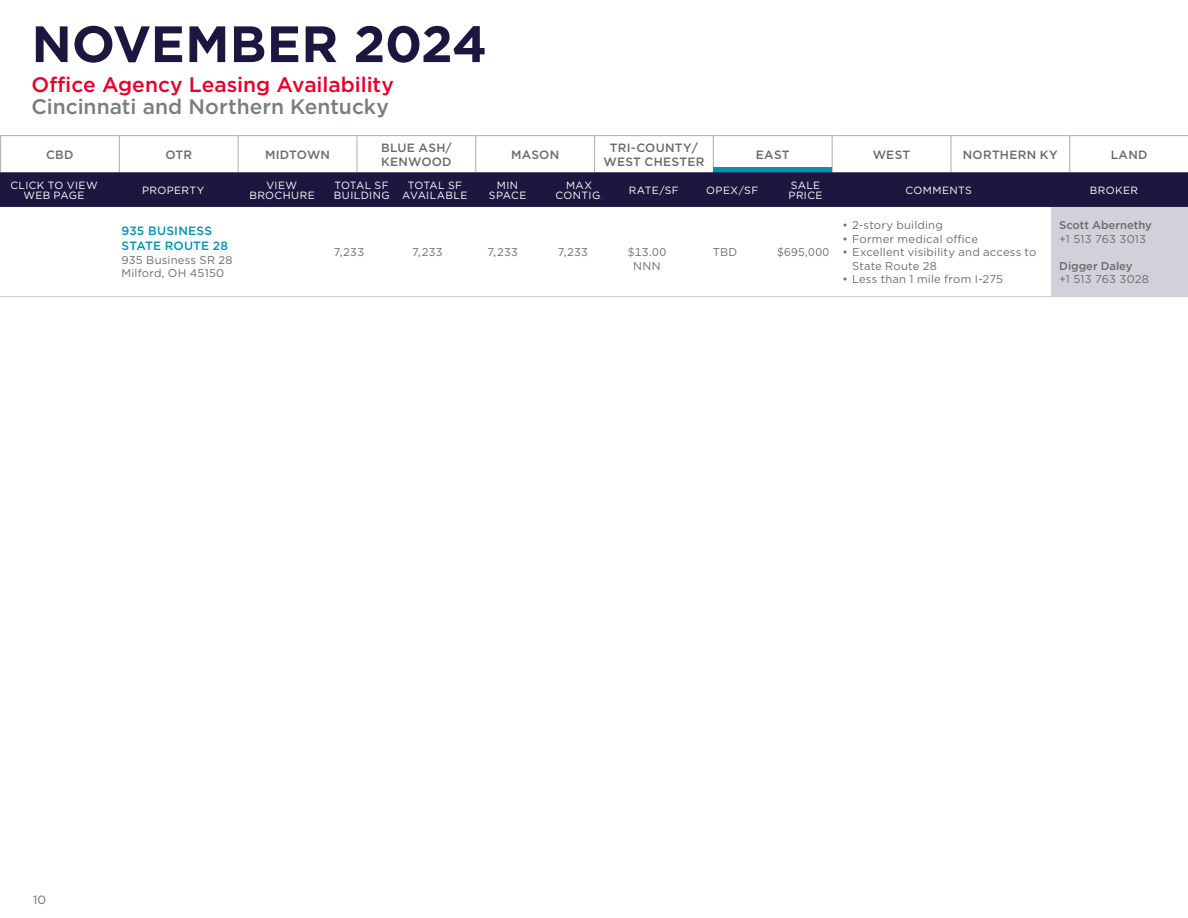
<style>
.page{position:relative;width:1188px;height:918px;background:#fff}
.page>*{position:absolute;margin:0;border:0;box-sizing:border-box;transform-origin:0 0}
.t1{font:700 51px "Gotham";letter-spacing:-.005em;color:#1d1740}
.t2{font:500 21px "Gotham";color:#e4002b}
.t3{font:500 21px "Gotham";color:#7a7d7f}
.t4{font:500 12px/13.5px "Gotham";letter-spacing:.02em;color:#696b6b}
.t5{font:500 12px/15px "Gotham";letter-spacing:.02em;color:#0093b2}
.t6{font:12px "Gotham";color:#696b6b}
.t7{font:11.25px/13.5px "Gotham";letter-spacing:.02em;color:#6a6c6d}
.t8{font:500 11.25px "Gotham";color:#696b6b}
.t9{font:11.25px "Gotham";letter-spacing:.02em;color:#696b6b}
.t10{font:10.5px/10.5px "Gotham";letter-spacing:.035em;color:#fff;text-align:center}
.s1{color:#55575a}
</style>
<div class="page">
<div style="left:1051px;top:207px;width:137px;height:90px;background:#d2d1d9"></div>
<hr style="left:0;top:296px;width:108px;height:1px;background:#cfd1d2">
<hr style="left:108px;top:296px;width:157px;height:1px;background:#cfd1d2">
<hr style="left:842px;top:296px;width:209px;height:1px;background:#cfd1d2">
<hr style="left:310px;top:296px;width:77px;height:1px;background:#cfd1d2">
<hr style="left:387px;top:296px;width:81px;height:1px;background:#cfd1d2">
<hr style="left:468px;top:296px;width:70px;height:1px;background:#cfd1d2">
<hr style="left:538px;top:296px;width:70px;height:1px;background:#cfd1d2">
<hr style="left:608px;top:296px;width:78px;height:1px;background:#cfd1d2">
<hr style="left:686px;top:296px;width:78px;height:1px;background:#cfd1d2">
<hr style="left:764px;top:296px;width:78px;height:1px;background:#cfd1d2">
<hr style="left:1051px;top:296px;width:137px;height:1px;background:#cfd1d2">
<hr style="left:265px;top:296px;width:45px;height:1px;background:#cfd1d2">
<svg style="left:1px;top:136px;width:1070px;height:36px"></svg>
<hr style="left:0;top:135px;width:119px;height:1px;background:#b3b5b7">
<hr style="left:0;top:136px;width:1px;height:37px;background:#b3b5b7">
<hr style="left:119px;top:135px;width:119px;height:1px;background:#b3b5b7">
<hr style="left:119px;top:136px;width:1px;height:37px;background:#b3b5b7">
<hr style="left:238px;top:135px;width:119px;height:1px;background:#b3b5b7">
<hr style="left:238px;top:136px;width:1px;height:37px;background:#b3b5b7">
<hr style="left:357px;top:135px;width:119px;height:1px;background:#b3b5b7">
<hr style="left:356px;top:136px;width:2px;height:37px;background:#b3b5b7">
<hr style="left:476px;top:135px;width:119px;height:1px;background:#b3b5b7">
<hr style="left:475px;top:136px;width:1px;height:37px;background:#b3b5b7">
<hr style="left:595px;top:135px;width:118px;height:1px;background:#b3b5b7">
<hr style="left:594px;top:136px;width:1px;height:37px;background:#b3b5b7">
<hr style="left:713px;top:135px;width:119px;height:1px;background:#b3b5b7">
<hr style="left:713px;top:136px;width:1px;height:37px;background:#b3b5b7">
<hr style="left:832px;top:135px;width:119px;height:1px;background:#b3b5b7">
<hr style="left:832px;top:136px;width:1px;height:37px;background:#b3b5b7">
<hr style="left:951px;top:135px;width:119px;height:1px;background:#b3b5b7">
<hr style="left:950px;top:136px;width:2px;height:37px;background:#b3b5b7">
<hr style="left:1070px;top:135px;width:118px;height:1px;background:#b3b5b7">
<hr style="left:1069px;top:136px;width:1px;height:37px;background:#b3b5b7">
<hr style="left:1187px;top:136px;width:1px;height:37px;background:#b3b5b7">
<div style="left:713px;top:167px;width:119px;height:39px;background:#0093ad"></div>
<div style="left:0;top:172px;width:1188px;height:35px;background:#1d1740"></div>
<h1 class="t1" style="left:32px;top:10px;width:457px">NOVEMBER 2024</h1>
<h2 class="t2" style="left:32px;top:70px;width:364px">Office Agency Leasing Availability</h2>
<h2 class="t3" style="left:32px;top:93px;width:359px">Cincinnati and Northern Kentucky</h2>
<p class="t4" style="left:46px;top:148px;width:29px">CBD</p>
<p class="t4" style="left:165px;top:148px;width:28px">OTR</p>
<p class="t4" style="left:265px;top:148px;width:67px">MIDTOWN</p>
<p class="t4" style="left:381px;top:141px;width:72px">BLUE ASH/<br>KENWOOD</p>
<p class="t4" style="left:511px;top:148px;width:50px">MASON</p>
<p class="t4" style="left:603px;top:141px;width:103px;text-align:center">TRI-COUNTY/<br>WEST CHESTER</p>
<p class="t4" style="left:756px;top:148px;width:35px">EAST</p>
<p class="t4" style="left:873px;top:148px;width:39px">WEST</p>
<p class="t4" style="left:963px;top:148px;width:96px">NORTHERN KY</p>
<p class="t4" style="left:1111px;top:148px;width:38px">LAND</p>
<p class="t10" style="left:10px;top:179px;width:89px">CLICK TO VIEW<br>WEB PAGE</p>
<p class="t10" style="left:142px;top:185px;width:64px">PROPERTY</p>
<p class="t10" style="left:249px;top:179px;width:67px">VIEW<br>BROCHURE</p>
<p class="t10" style="left:334px;top:179px;width:57px;text-align:left">TOTAL SF<br>BUILDING</p>
<p class="t10" style="left:402px;top:179px;width:67px">TOTAL SF<br>AVAILABLE</p>
<p class="t10" style="left:489px;top:179px;width:39px">MIN<br>SPACE</p>
<p class="t10" style="left:556px;top:179px;width:49px">MAX<br>CONTIG<span class="s1">.</span></p>
<p class="t10" style="left:629px;top:185px;width:52px">RATE/SF</p>
<p class="t10" style="left:706px;top:185px;width:54px">OPEX/SF</p>
<p class="t10" style="left:789px;top:179px;width:36px;text-align:left">SALE<br>PRICE</p>
<p class="t10" style="left:906px;top:185px;width:68px">COMMENTS</p>
<p class="t10" style="left:1090px;top:185px;width:50px">BROKER</p>
<p class="t5" style="left:121px;top:224px;width:108px">935 BUSINESS<br>STATE ROUTE 28</p>
<p class="t7" style="left:121px;top:253px;width:113px">935 Business SR 28<br>Milford, OH 45150</p>
<p class="t7" style="left:334px;top:245px;width:32px">7,233</p>
<p class="t7" style="left:412px;top:245px;width:32px">7,233</p>
<p class="t7" style="left:488px;top:245px;width:32px">7,233</p>
<p class="t7" style="left:558px;top:245px;width:32px">7,233</p>
<p class="t7" style="left:628px;top:245px;width:40px;text-align:center">$13.00<br>NNN</p>
<p class="t7" style="left:713px;top:245px;width:26px">TBD</p>
<p class="t7" style="left:777px;top:245px;width:54px">$695,000</p>
<p class="t7" style="left:842px;top:218px;width:102px">• 2-story building</p>
<p class="t7" style="left:842px;top:232px;width:137px">• Former medical office</p>
<p class="t7" style="left:852px;top:245px;width:186px;text-indent:-10px">• Excellent visibility and access to<br>State Route 28</p>
<p class="t7" style="left:842px;top:272px;width:162px">• Less than 1 mile from I-275</p>
<p class="t8" style="left:1059px;top:218px;width:94px">Scott Abernethy</p>
<p class="t9" style="left:1059px;top:231px;width:88px">+1 513 763 3013</p>
<p class="t8" style="left:1059px;top:258px;width:75px">Digger Daley</p>
<p class="t9" style="left:1059px;top:272px;width:91px">+1 513 763 3028</p>
<p class="t6" style="left:33px;top:892px;width:15px">10</p>
</div>
